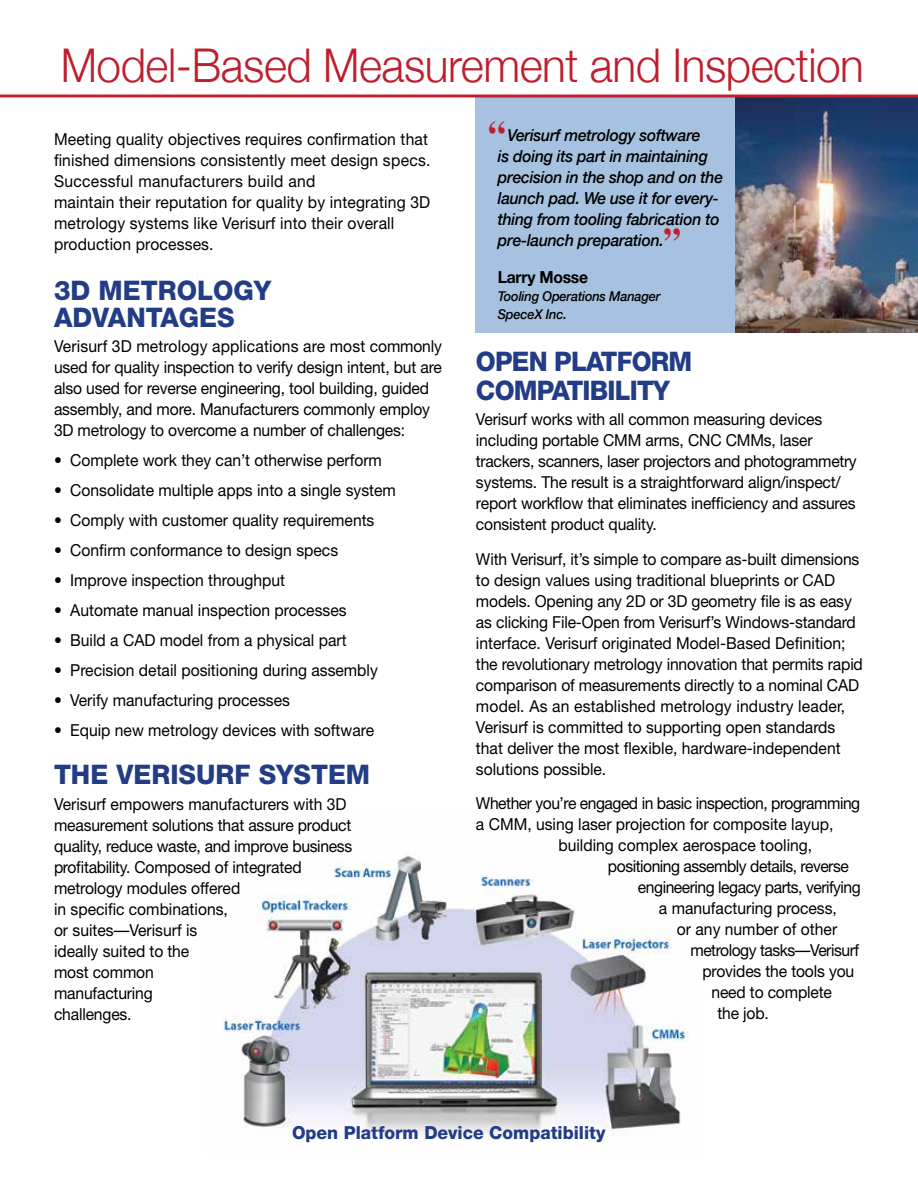
<style>
.page{position:relative;width:918px;height:1188px;background:#fff}
.page>*{position:absolute;margin:0;border:0;box-sizing:border-box;transform-origin:0 0}
.t1{font:300 46.5px "Helvetica Neue";letter-spacing:-.01em;color:#be1e2d;scale:.95 1}
.t2{font:700 36px "Times";color:#be1e2d;scale:.95 1}
.t3{font:800 27px/27px "Helvetica Neue";color:#223d86}
.t4{font:800 27px/28.5px "Helvetica Neue";letter-spacing:-.03em;color:#223d86;scale:.95 1}
.t5{font:800 18px "Helvetica Neue";color:#223d86}
.t6{font:16.5px/21px "Helvetica Neue";color:#000;scale:.95 1}
.t7{font:italic 500 16.5px/21px "Helvetica Neue";letter-spacing:-.015em;color:#000;scale:.95 1}
.t8{font:16.5px "Helvetica Neue";letter-spacing:-.03em;color:#000;scale:.95 1}
.t9{font:700 16.5px "Helvetica Neue";letter-spacing:-.015em;color:#000;scale:.95 1}
.t10{font:italic 500 13.5px/18px "Helvetica Neue";letter-spacing:-.015em;color:#000;scale:.95 1}
</style>
<div class="page">
<img style="left:222px;top:856px;width:467px;height:280px">
<div style="left:476px;top:96px;width:442px;height:237px;background:#a7c1e0"></div>
<img style="left:735px;top:98px;width:183px;height:235px">
<svg style="left:0;top:94px;width:918px;height:4px;background:#c54e5b"></svg>
<h1 class="t1" style="left:61px;top:28px;width:847px">Model-Based Measurement and Inspection</h1>
<p class="t6" style="left:54px;top:128px;width:398px">Meeting quality objectives requires confirmation that finished dimensions consistently meet design specs.<br>Successful manufacturers build and<br>maintain their reputation for quality by integrating 3D metrology systems like Verisurf into their overall production processes.</p>
<h3 class="t3" style="left:54px;top:276px;width:219px">3D METROLOGY<br>ADVANTAGES</h3>
<p class="t6" style="left:54px;top:335px;width:410px">Verisurf 3D metrology applications are most commonly used for quality inspection to verify design intent, but are also used for reverse engineering, tool building, guided assembly, and more. Manufacturers commonly employ 3D metrology to overcome a number of challenges:</p>
<p class="t6" style="left:54px;top:449px;width:347px">• Complete work they can’t otherwise perform</p>
<p class="t6" style="left:54px;top:479px;width:361px">• Consolidate multiple apps into a single system</p>
<p class="t6" style="left:54px;top:509px;width:339px">• Comply with customer quality requirements</p>
<p class="t6" style="left:54px;top:539px;width:301px">• Confirm conformance to design specs</p>
<p class="t6" style="left:54px;top:569px;width:245px">• Improve inspection throughput</p>
<p class="t6" style="left:54px;top:599px;width:310px">• Automate manual inspection processes</p>
<p class="t6" style="left:54px;top:629px;width:310px">• Build a CAD model from a physical part</p>
<p class="t6" style="left:54px;top:659px;width:342px">• Precision detail positioning during assembly</p>
<p class="t6" style="left:54px;top:689px;width:250px">• Verify manufacturing processes</p>
<p class="t6" style="left:54px;top:719px;width:338px">• Equip new metrology devices with software</p>
<h3 class="t3" style="left:54px;top:761px;width:318px">THE VERISURF SYSTEM</h3>
<p class="t6" style="left:54px;top:793px;width:316px">Verisurf empowers manufacturers with 3D measurement solutions that assure product quality, reduce waste, and improve business profitability. Composed of integrated metrology modules offered<br>in specific combinations,<br>or suites—Verisurf is<br>ideally suited to the<br>most common<br>manufacturing<br>challenges.</p>
<h2 class="t2" style="left:488px;top:99px;width:19px">“</h2>
<p class="t7" style="left:498px;top:123px;width:239px;text-indent:10px">Verisurf metrology software<br>is doing its part in maintaining precision in the shop and on the launch pad. We use it for every&shy;thing from tooling fabrication to pre-launch preparation.</p>
<p class="t9" style="left:498px;top:264px;width:97px">Larry Mosse</p>
<p class="t10" style="left:498px;top:286px;width:173px">Tooling Operations Manager<br>SpeceX Inc.</p>
<h2 class="t2" style="left:663px;top:206px;width:19px">”</h2>
<h3 class="t4" style="left:476px;top:347px;width:229px">OPEN PLATFORM<br>COMPATIBILITY</h3>
<p class="t6" style="left:476px;top:409px;width:402px">Verisurf works with all common measuring devices including portable CMM arms, CNC CMMs, laser trackers, scanners, laser projectors and photogrammetry systems. The result is a straightforward align/inspect/ report workflow that eliminates inefficiency and assures consistent product quality.</p>
<p class="t6" style="left:476px;top:548px;width:409px">With Verisurf, it’s simple to compare as-built dimensions to design values using traditional blueprints or CAD models. Opening any 2D or 3D geometry file is as easy as clicking File-Open from Verisurf’s Windows-standard interface. Verisurf originated Model-Based Definition; the revolutionary metrology innovation that permits rapid comparison of measurements directly to a nominal CAD model. As an established metrology industry leader, Verisurf is committed to supporting open standards that deliver the most flexible, hardware-independent solutions possible.</p>
<p class="t8" style="left:476px;top:794px;width:406px">Whether you’re engaged in basic inspection, programming</p>
<p class="t6" style="left:476px;top:814px;width:378px">a CMM, using laser projection for composite layup,</p>
<p class="t6" style="left:558px;top:835px;width:269px">building complex aerospace tooling,</p>
<p class="t8" style="left:608px;top:857px;width:255px">positioning assembly details, reverse</p>
<p class="t8" style="left:638px;top:878px;width:236px">engineering legacy parts, verifying</p>
<p class="t6" style="left:659px;top:898px;width:189px">a manufacturing process,</p>
<p class="t6" style="left:677px;top:919px;width:170px">or any number of other</p>
<p class="t8" style="left:690px;top:941px;width:179px">metrology tasks—Verisurf</p>
<p class="t6" style="left:702px;top:961px;width:161px">provides the tools you</p>
<p class="t6" style="left:711px;top:982px;width:128px">need to complete</p>
<p class="t6" style="left:717px;top:1003px;width:56px">the job.</p>
<p class="t5" style="left:292px;top:1122px;width:315px">Open Platform Device Compatibility</p>
</div>
